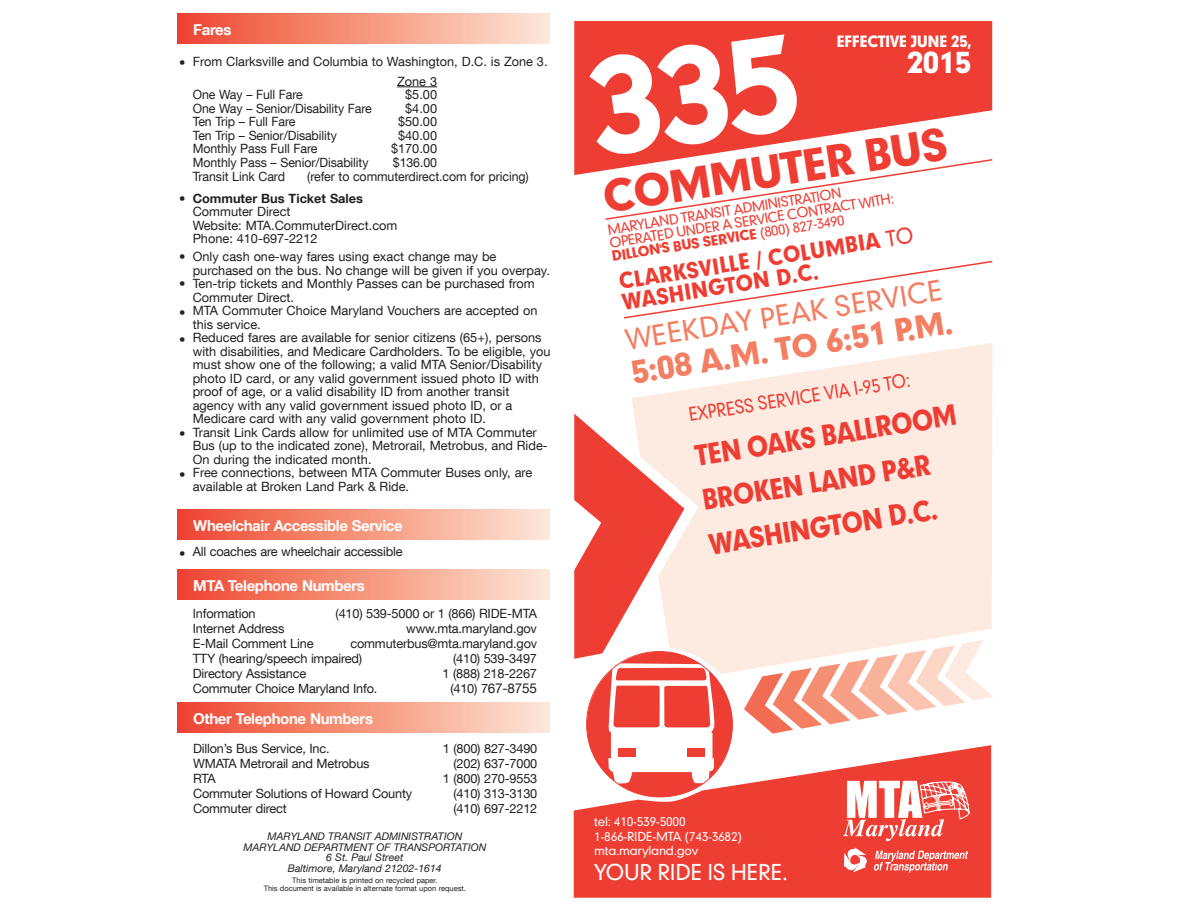
<style>
.page{position:relative;width:1188px;height:918px;background:#fff}
.page>*{position:absolute;margin:0;border:0;box-sizing:border-box;transform-origin:0 0}
.t1{font:42px "Geometric 706 BT Black B";color:#ee3e34}
.t2{font:30px "Geometric 706 BT Black B";color:#f37e62}
.t3{font:27.75px "Geometric 706 BT Black B";color:#fff}
.t4{font:27px/45px "Geometric 706 BT Black B";color:#ee3e34;scale:.9 1}
.t5{font:27px "Geometric 706 BT Medium B";color:#f37e62}
.t6{font:21px/21px "Geometric 706 BT Black B";color:#ee3e34;scale:.95 1}
.t7{font:21px "Geometric 706 BT Medium B";letter-spacing:-.02em;color:#fff}
.t8{font:18px "Geometric 706 BT Medium B";color:#ee3e34;scale:.9 1}
.t9{font:700 15px "Helvetica Neue LT Com";letter-spacing:-.025em;color:#fff}
.t10{font:15px "Geometric 706 BT Black B";letter-spacing:-.04em;color:#fff;scale:.95 1}
.t11{font:13.5px/13.5px "Geometric 706 BT Medium B";color:#ee3e34}
.t12{font:13.5px "Geometric 706 BT Black B";color:#ee3e34}
.t13{font:13.5px "Helvetica Neue LT Com";letter-spacing:-.015em;color:#231f20}
.t14{font:12.75px/13.5px "Helvetica Neue LT Com";color:#231f20}
.t15{font:12px/14.5px "Geometric 706 BT Medium B";letter-spacing:-.02em;color:#fff}
.t16{font:italic 10.5px/10.5px "Helvetica Neue LT Com";color:#231f20;text-align:center}
.t17{font:7.5px/7.5px "Helvetica Neue LT Com";color:#231f20;text-align:center}
.s1{font-weight:700}
.s2{font-size:12.75px}
.s3{font-family:"Geometric 706 BT Medium B"}
</style>
<div class="page">
<hr style="left:397px;top:87px;width:40px;height:1px;background:#231f20">
<div style="left:178px;top:509px;width:371px;height:30px;background:linear-gradient(to right,#ee462c,#fee7d4)"></div>
<div style="left:178px;top:569px;width:371px;height:30px;background:linear-gradient(to right,#ee462c,#fee7d4)"></div>
<div style="left:178px;top:14px;width:371px;height:30px;background:linear-gradient(to right,#ee462c,#fee7d4)"></div>
<div style="left:178px;top:702px;width:371px;height:30px;background:linear-gradient(to right,#ee462c,#fee7d4)"></div>
<div style="left:574px;top:21px;width:418px;height:154px;background:#ee3e34"></div>
<svg style="left:624px;top:260px;width:369px;height:59px"></svg>
<svg style="left:632px;top:343px;width:361px;height:329px;background:#fdece4"></svg>
<svg style="left:744px;top:640px;width:249px;height:94px"></svg>
<svg style="left:574px;top:414px;width:159px;height:331px"></svg>
<svg style="left:574px;top:745px;width:417px;height:153px;fill:#ee3e34"></svg>
<svg style="left:843px;top:781px;width:126px;height:60px"></svg>
<svg style="left:844px;top:848px;width:124px;height:25px"></svg>
<svg style="left:586px;top:32px;width:407px;height:188px"></svg>
<p class="t9" style="left:193px;top:20px;width:40px">Fares</p>
<p class="t14" style="left:397px;top:51px;width:152px;line-height:20.2px;text-indent:-218px">• From Clarksville and Columbia to Washington, D.C. is Zone 3.<br>Zone 3</p>
<p class="t14" style="left:193px;top:88px;width:112px">One Way – Full Fare</p>
<p class="t14" style="left:405px;top:88px;width:33px">$5.00</p>
<p class="t14" style="left:193px;top:101px;width:181px">One Way – Senior/Disability Fare</p>
<p class="t14" style="left:405px;top:101px;width:33px">$4.00</p>
<p class="t14" style="left:193px;top:115px;width:104px">Ten Trip – Full Fare</p>
<p class="t14" style="left:398px;top:115px;width:40px">$50.00</p>
<p class="t14" style="left:193px;top:128px;width:146px">Ten Trip – Senior/Disability</p>
<p class="t14" style="left:398px;top:128px;width:40px">$40.00</p>
<p class="t14" style="left:193px;top:142px;width:126px">Monthly Pass Full Fare</p>
<p class="t14" style="left:391px;top:142px;width:48px">$170.00</p>
<p class="t14" style="left:193px;top:155px;width:177px">Monthly Pass – Senior/Disability</p>
<p class="t14" style="left:393px;top:155px;width:46px">$136.00</p>
<p class="t14" style="left:193px;top:170px;width:94px">Transit Link Card</p>
<p class="t14" style="left:307px;top:170px;width:223px">(refer to commuterdirect.com for pricing)</p>
<p class="t14" style="left:193px;top:191px;width:206px;text-indent:-14px">• <span class="s1">Commuter Bus Ticket Sales<br></span>Commuter Direct<br>Website: MTA.CommuterDirect.com<br>Phone: 410-697-2212</p>
<p class="t14" style="left:193px;top:250px;width:359px;text-indent:-14px">• Only cash one-way fares using exact change may be purchased on the bus. No change will be given if you overpay.</p>
<p class="t14" style="left:193px;top:277px;width:344px;text-indent:-14px">• Ten-trip tickets and Monthly Passes can be purchased from<br>Commuter Direct.</p>
<p class="t14" style="left:193px;top:304px;width:346px;text-indent:-14px">• MTA Commuter Choice Maryland Vouchers are accepted on this service.</p>
<p class="t14" style="left:193px;top:331px;width:359px;text-indent:-14px">• Reduced fares are available for senior citizens (65+), persons with disabilities, and Medicare Cardholders. To be eligible, you must show one of the following; a valid MTA Senior/Disability photo ID card, or any valid government issued photo ID with proof of age, or a valid disability ID from another transit agency with any valid government issued photo ID, or a Medicare card with any valid government photo ID.</p>
<p class="t14" style="left:193px;top:425px;width:357px;text-indent:-14px">• Transit Link Cards allow for unlimited use of MTA Commuter<br>Bus (up to the indicated zone), Metrorail, Metrobus, and Ride-<br>On during the indicated month.</p>
<p class="t14" style="left:193px;top:466px;width:341px;text-indent:-14px">• Free connections, between MTA Commuter Buses only, are available at Broken Land Park &amp; Ride.</p>
<p class="t9" style="left:193px;top:516px;width:211px">Wheelchair Accessible Service</p>
<p class="t14" style="left:179px;top:545px;width:225px">• All coaches are wheelchair accessible</p>
<p class="t9" style="left:193px;top:576px;width:173px">MTA Telephone Numbers</p>
<p class="t14" style="left:193px;top:606px;width:64px">Information</p>
<p class="t14" style="left:336px;top:606px;width:203px">(410) 539-5000 or 1 (866) RIDE-MTA</p>
<p class="t14" style="left:193px;top:621px;width:93px">Internet Address</p>
<p class="t14" style="left:406px;top:621px;width:132px">www.mta.maryland.gov</p>
<p class="t14" style="left:193px;top:636px;width:122px">E-Mail Comment Line</p>
<p class="t14" style="left:193px;top:635px;width:346px;line-height:15px;text-indent:158px">commuterbus@mta.maryland.gov<br>TTY (hearing/speech impaired)</p>
<p class="t14" style="left:453px;top:651px;width:85px">(410) 539-3497</p>
<p class="t14" style="left:193px;top:666px;width:115px">Directory Assistance</p>
<p class="t14" style="left:443px;top:666px;width:96px">1 (888) 218-2267</p>
<p class="t14" style="left:193px;top:681px;width:186px">Commuter Choice Maryland Info.</p>
<p class="t13" style="left:450px;top:680px;width:88px"><span class="s2">(410) 7</span>67-8755</p>
<p class="t9" style="left:193px;top:709px;width:181px">Other Telephone Numbers</p>
<p class="t14" style="left:193px;top:742px;width:138px">Dillon’s Bus Service, Inc.</p>
<p class="t14" style="left:443px;top:742px;width:96px">1 (800) 827-3490</p>
<p class="t14" style="left:193px;top:757px;width:178px">WMATA Metrorail and Metrobus</p>
<p class="t14" style="left:454px;top:757px;width:85px">(202) 637-7000</p>
<p class="t14" style="left:193px;top:772px;width:24px">RTA</p>
<p class="t14" style="left:443px;top:772px;width:96px">1 (800) 270-9553</p>
<p class="t14" style="left:193px;top:787px;width:221px">Commuter Solutions of Howard County</p>
<p class="t14" style="left:454px;top:787px;width:85px">(410) 313-3130</p>
<p class="t14" style="left:193px;top:802px;width:95px">Commuter direct</p>
<p class="t14" style="left:454px;top:802px;width:85px">(410) 697-2212</p>
<p class="t16" style="left:243px;top:831px;width:244px">MARYLAND TRANSIT ADMINISTRATION<br>MARYLAND DEPARTMENT OF TRANSPORTATION<br>6 St. Paul Street<br>Baltimore, Maryland 21202-1614</p>
<p class="t17" style="left:264px;top:877px;width:204px">This timetable is printed on recycled paper.<br>This document is available in alternate format upon request.</p>
<p class="t10" style="left:836px;top:31px;width:144px">EFFECTIVE JUNE 25,</p>
<h3 class="t3" style="left:906px;top:43px;width:67px">2015</h3>
<h1 class="t1" style="left:599px;top:169px;width:350px;rotate:-9deg">COMMUTER BUS</h1>
<p class="t11" style="left:606px;top:223px;width:289px;rotate:-9deg">MARYLAND TRANSIT ADMINISTRATION<br>OPERATED UNDER A SERVICE CONTRACT WITH:</p>
<p class="t12" style="left:610px;top:247px;width:237px;rotate:-9deg">DILLON'S BUS SERVICE <span class="s3">(800) 827-3490</span></p>
<h3 class="t6" style="left:617px;top:270px;width:316px;rotate:-9deg">CLARKSVILLE / COLUMBIA <span class="s3">TO<br></span>WASHINGTON D.C.</h3>
<h3 class="t5" style="left:623px;top:322px;width:322px;rotate:-9deg">WEEKDAY PEAK SERVICE</h3>
<h2 class="t2" style="left:628px;top:353px;width:327px;rotate:-9deg">5:08 A.M. TO 6:51 P.M.</h2>
<h3 class="t8" style="left:687px;top:403px;width:251px;rotate:-9deg">EXPRESS SERVICE VIA I-95 TO:</h3>
<h3 class="t4" style="left:692px;top:433px;width:296px;rotate:-9deg">TEN OAKS BALLROOM<br>BROKEN LAND P&amp;R<br>WASHINGTON D.C.</h3>
<p class="t15" style="left:594px;top:813px;width:150px">tel: 410-539-5000<br>1-866-RIDE-MTA (743-3682) mta.maryland.gov</p>
<h3 class="t7" style="left:594px;top:858px;width:195px">YOUR RIDE IS HERE.</h3>
</div>
